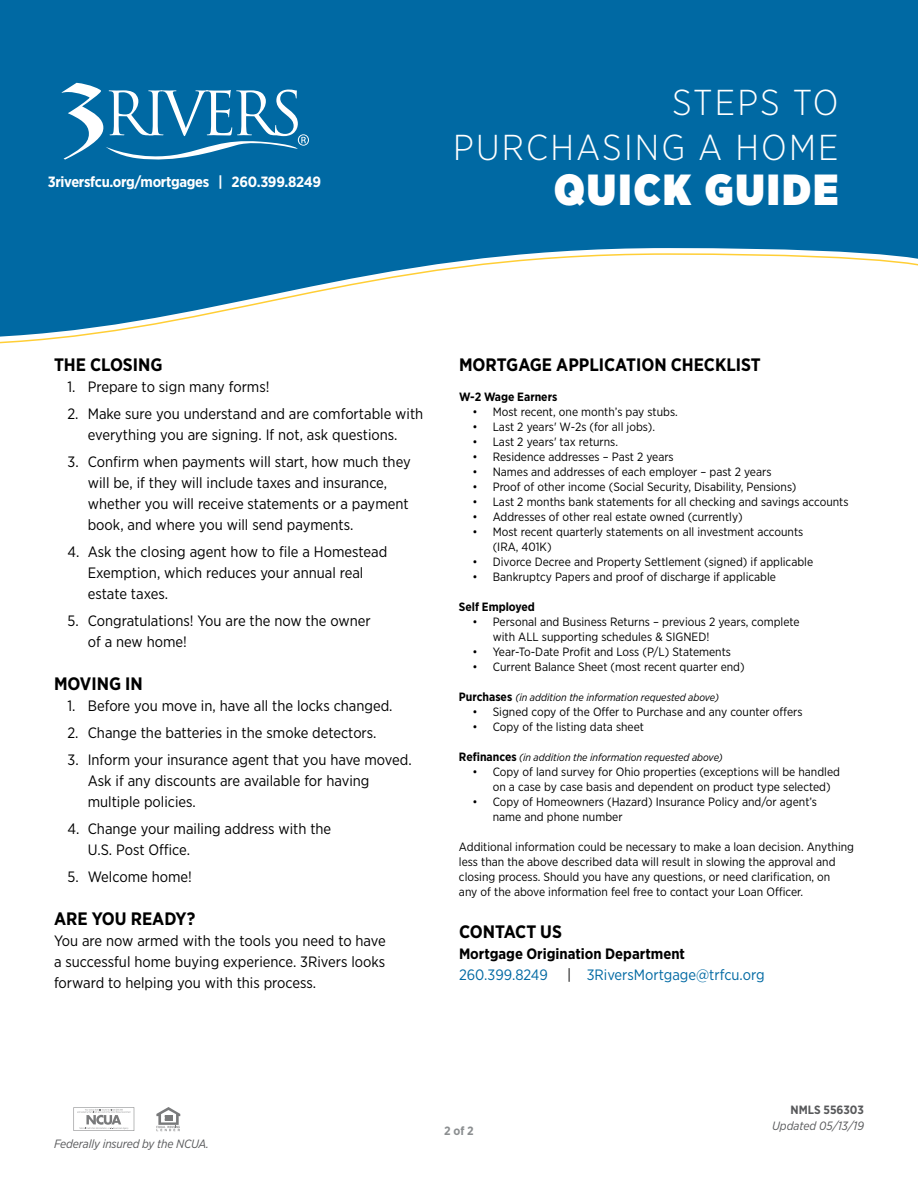
<style>
.page{position:relative;width:918px;height:1188px;background:#fff}
.page>*{position:absolute;margin:0;border:0;box-sizing:border-box;transform-origin:0 0}
.t1{font:900 43.5px "Gotham Narrow";letter-spacing:.06em;color:#fff}
.t2{font:300 36px/45px "Gotham Narrow";letter-spacing:.06em;color:#fff;text-align:right}
.t3{font:700 18px "Gotham Narrow";color:#000}
.t4{font:15px/21px "Gotham Narrow";color:#000}
.t5{font:15px "Gotham Narrow";color:#0069a3}
.t6{font:700 15px "Gotham Narrow";color:#000}
.t7{font:700 14.85px "Gotham Narrow";letter-spacing:-.02em;color:#fff}
.t8{font:12px/15px "Gotham Narrow";color:#000}
.t9{font:italic 12px "Gotham Narrow";letter-spacing:-.01em;color:#58595b}
.t10{font:700 12px "Gotham Narrow";color:#000}
.t11{font:700 12px "Gotham Narrow";color:#58595b}
.t12{font:700 12px "Gotham Narrow";color:#8b8e90}
.t13{font:italic 10.5px "Gotham Narrow";color:#000}
.s1{font-weight:700;font-style:normal;font-size:12px}
.s2{color:#000}
</style>
<div class="page">
<svg style="left:0;top:0;width:918px;height:338px;fill:#0069a3"></svg>
<svg style="left:61px;top:83px;width:248px;height:77px"></svg>
<svg style="left:74px;top:1107px;width:60px;height:24px"></svg>
<svg style="left:156px;top:1107px;width:24px;height:24px"></svg>
<p class="t7" style="left:48px;top:173px;width:275px">3riversfcu.org/mortgages | 260.399.8249</p>
<h2 class="t2" style="left:453px;top:79px;width:387px">STEPS TO<br>PURCHASING A HOME</h2>
<h1 class="t1" style="left:554px;top:160px;width:286px">QUICK GUIDE</h1>
<h3 class="t3" style="left:54px;top:353px;width:110px">THE CLOSING</h3>
<p class="t4" style="left:68px;top:376px;width:204px">1. Prepare to sign many forms!</p>
<p class="t4" style="left:68px;top:403px;width:357px;text-align:center">2. Make sure you understand and are comfortable with everything you are signing. If not, ask questions.</p>
<p class="t4" style="left:88px;top:451px;width:324px;text-indent:-20px">3. Confirm when payments will start, how much they will be, if they will include taxes and insurance, whether you will receive statements or a payment book, and where you will send payments.</p>
<p class="t4" style="left:88px;top:541px;width:301px;text-indent:-20px">4. Ask the closing agent how to file a Homestead<br>Exemption, which reduces your annual real estate taxes.</p>
<p class="t4" style="left:88px;top:610px;width:285px;text-indent:-20px">5. Congratulations! You are the now the owner of a new home!</p>
<h3 class="t3" style="left:54px;top:672px;width:90px">MOVING IN</h3>
<p class="t4" style="left:68px;top:695px;width:327px">1. Before you move in, have all the locks changed.</p>
<p class="t4" style="left:68px;top:722px;width:311px">2. Change the batteries in the smoke detectors.</p>
<p class="t4" style="left:88px;top:749px;width:325px;text-indent:-20px">3. Inform your insurance agent that you have moved.<br>Ask if any discounts are available for having multiple policies.</p>
<p class="t4" style="left:88px;top:818px;width:245px;text-indent:-20px">4. Change your mailing address with the<br>U.S. Post Office.</p>
<p class="t4" style="left:68px;top:866px;width:126px">5. Welcome home!</p>
<h3 class="t3" style="left:54px;top:907px;width:143px">ARE YOU READY?</h3>
<p class="t4" style="left:54px;top:930px;width:333px;text-align:justify">You are now armed with the tools you need to have a successful home buying experience. 3Rivers looks forward to helping you with this process.</p>
<h3 class="t3" style="left:459px;top:353px;width:303px">MORTGAGE APPLICATION CHECKLIST</h3>
<p class="t10" style="left:459px;top:389px;width:100px">W-2 Wage Earners</p>
<p class="t8" style="left:472px;top:404px;width:207px">• Most recent, one month’s pay stubs.</p>
<p class="t8" style="left:472px;top:419px;width:184px">• Last 2 years' W-2s (for all jobs).</p>
<p class="t8" style="left:472px;top:434px;width:147px">• Last 2 years' tax returns.</p>
<p class="t8" style="left:472px;top:449px;width:203px">• Residence addresses – Past 2 years</p>
<p class="t8" style="left:472px;top:464px;width:300px">• Names and addresses of each employer – past 2 years</p>
<p class="t8" style="left:472px;top:479px;width:326px">• Proof of other income (Social Security, Disability, Pensions)</p>
<p class="t8" style="left:472px;top:494px;width:378px">• Last 2 months bank statements for all checking and savings accounts</p>
<p class="t8" style="left:472px;top:509px;width:272px">• Addresses of other real estate owned (currently)</p>
<p class="t8" style="left:493px;top:524px;width:312px;text-indent:-20px">• Most recent quarterly statements on all investment accounts (IRA, 401K)</p>
<p class="t8" style="left:472px;top:554px;width:342px">• Divorce Decree and Property Settlement (signed) if applicable</p>
<p class="t8" style="left:472px;top:569px;width:305px">• Bankruptcy Papers and proof of discharge if applicable</p>
<p class="t10" style="left:459px;top:599px;width:78px">Self Employed</p>
<p class="t8" style="left:493px;top:614px;width:308px;text-indent:-20px">• Personal and Business Returns – previous 2 years, complete with ALL supporting schedules &amp; SIGNED!</p>
<p class="t8" style="left:472px;top:644px;width:260px">• Year-To-Date Profit and Loss (P/L) Statements</p>
<p class="t8" style="left:472px;top:659px;width:274px">• Current Balance Sheet (most recent quarter end)</p>
<p class="t13" style="left:459px;top:691px;width:262px"><span class="s1">Purchases</span> (in addition the information requested above)</p>
<p class="t8" style="left:472px;top:704px;width:332px">• Signed copy of the Offer to Purchase and any counter offers</p>
<p class="t8" style="left:472px;top:719px;width:173px">• Copy of the listing data sheet</p>
<p class="t13" style="left:459px;top:751px;width:265px"><span class="s1">Refinances</span> (in addition the information requested above)</p>
<p class="t8" style="left:493px;top:764px;width:349px;text-indent:-20px">• Copy of land survey for Ohio properties (exceptions will be handled on a case by case basis and dependent on product type selected)</p>
<p class="t8" style="left:493px;top:794px;width:326px;text-indent:-20px">• Copy of Homeowners (Hazard) Insurance Policy and/or agent’s name and phone number</p>
<p class="t8" style="left:459px;top:839px;width:397px">Additional information could be necessary to make a loan decision. Anything less than the above described data will result in slowing the approval and closing process. Should you have any questions, or need clarification, on<br>any of the above information feel free to contact your Loan Officer.</p>
<h3 class="t3" style="left:459px;top:921px;width:105px">CONTACT US</h3>
<p class="t6" style="left:459px;top:944px;width:228px">Mortgage Origination Department</p>
<p class="t5" style="left:459px;top:966px;width:90px">260.399.8249</p>
<p class="t5" style="left:567px;top:966px;width:199px"><span class="s2">|</span> 3RiversMortgage@trfcu.org</p>
<p class="t9" style="left:54px;top:1136px;width:157px">Federally insured by the NCUA.</p>
<p class="t12" style="left:444px;top:1123px;width:31px">2 of 2</p>
<p class="t11" style="left:791px;top:1103px;width:75px">NMLS 556303</p>
<p class="t9" style="left:772px;top:1119px;width:93px">Updated 05/13/19</p>
</div>
